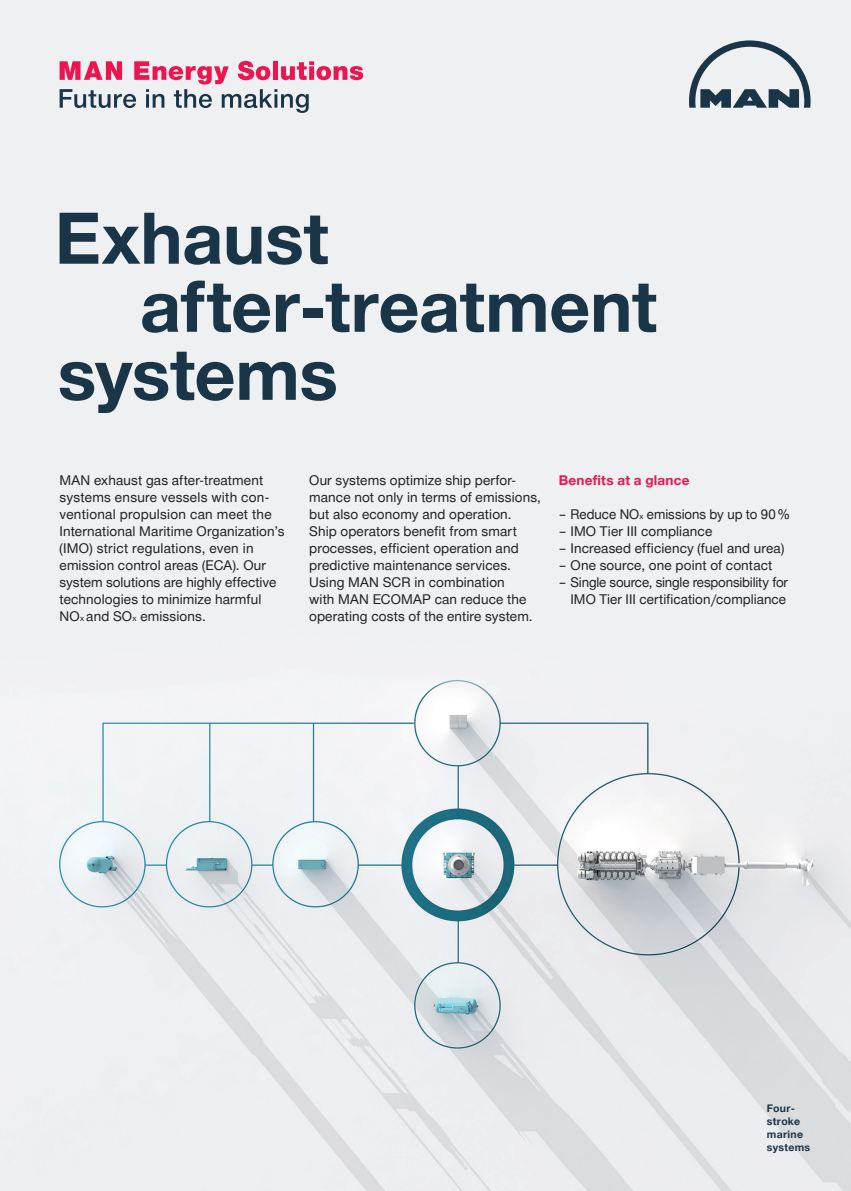
<style>
.page{position:relative;width:851px;height:1191px;background:#fff}
.page>*{position:absolute;margin:0;border:0;box-sizing:border-box;transform-origin:0 0}
.A4_11_Headline_2{font:700 71.4px "Man Global";letter-spacing:-.005em;color:#1a3548}
.A4_21_Copy{font:13.5px/17px "Man Global";letter-spacing:.01em;color:#231f20}
.A4_14_Headline_5{font:700 13.5px "Man Global";letter-spacing:.02em;color:#ed1450}
.A4_22_Small_text{font:700 10.5px/12.8px "Man Global";letter-spacing:.025em;color:#1a3548}
.s1{font-size:7.8px}
</style>
<div class="page">
<img style="left:0;top:0;width:850px;height:1191px">
<svg style="left:689px;top:40px;width:121px;height:68px"></svg>
<svg style="left:60px;top:61px;width:303px;height:52px"></svg>
<p class="A4_11_Headline_2" style="left:55px;top:197px;width:275px">Exhaust</p>
<p class="A4_11_Headline_2" style="left:140px;top:265px;width:518px">after-treatment</p>
<p class="A4_11_Headline_2" style="left:58px;top:333px;width:281px">systems</p>
<p class="A4_21_Copy" style="left:309px;top:472px;width:233px">Our systems optimize ship perfor&shy;mance not only in terms of emissions, but also economy and operation.<br>Ship operators benefit from smart processes, efficient operation and predictive maintenance services.<br>Using MAN SCR in combination<br>with MAN ECOMAP can reduce the operating costs of the entire system.</p>
<p class="A4_21_Copy" style="left:60px;top:472px;width:226px">MAN exhaust gas after-treatment systems ensure vessels with con&shy;ventional propulsion can meet the International Maritime Organization’s (IMO) strict regulations, even in emission control areas (ECA). Our system solutions are highly effective technologies to minimize harmful NO<span class="s1">x</span> and SO<span class="s1">x</span> emissions.</p>
<p class="A4_14_Headline_5" style="left:558px;top:472px;width:132px">Benefits at a glance</p>
<p class="A4_21_Copy" style="left:558px;top:506px;width:233px">– Reduce NO<span class="s1">x</span> emissions by up to 90 %</p>
<p class="A4_21_Copy" style="left:558px;top:523px;width:155px">– IMO Tier III compliance</p>
<p class="A4_21_Copy" style="left:558px;top:540px;width:227px">– Increased efficiency (fuel and urea)</p>
<p class="A4_21_Copy" style="left:558px;top:557px;width:215px">– One source, one point of contact</p>
<p class="A4_21_Copy" style="left:558px;top:574px;width:230px;text-align:right">– Single source, single responsibility for<br>IMO Tier III certification/compliance</p>
<p class="A4_22_Small_text" style="left:766px;top:1102px;width:45px">Four&shy;stroke marine systems</p>
</div>
